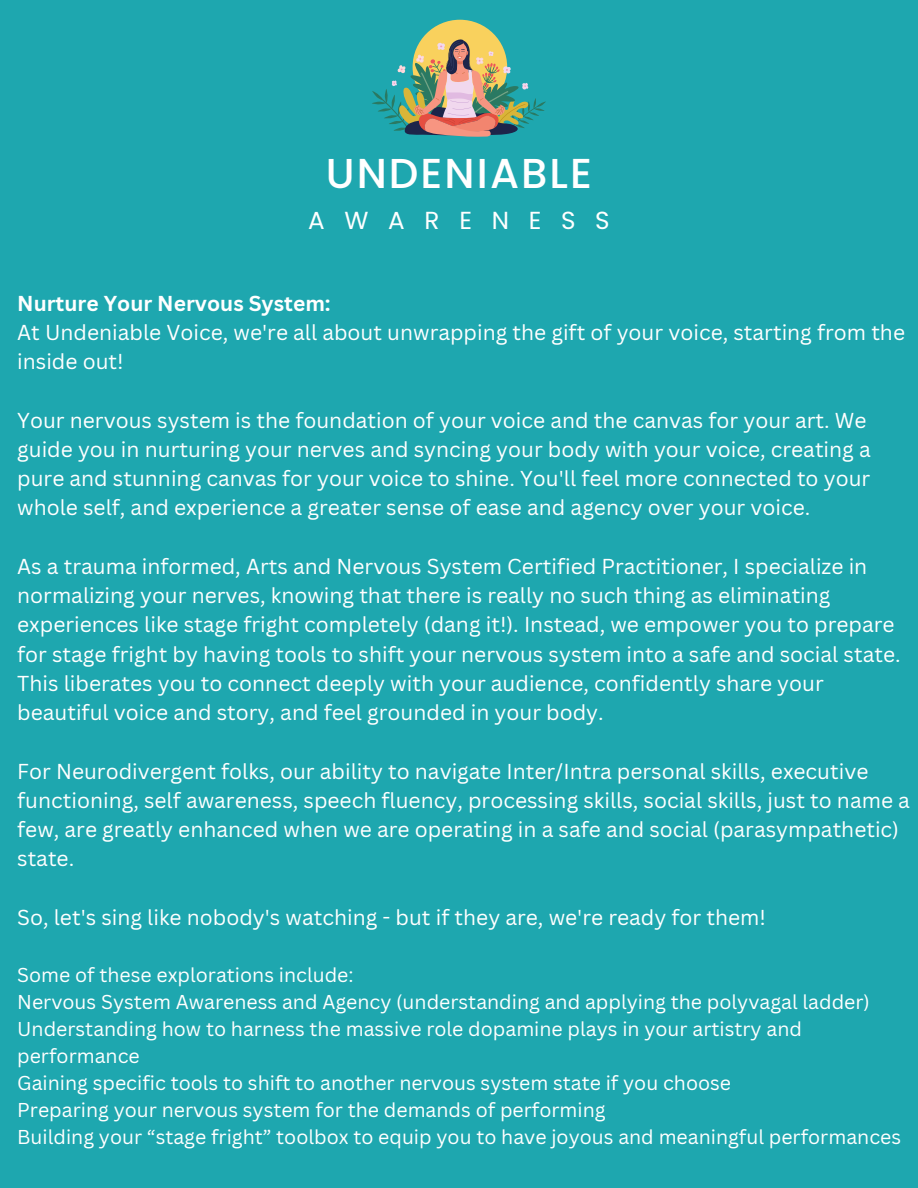
<style>
.page{position:relative;width:918px;height:1188px;background:#1ea7af}
.page>*{position:absolute;margin:0;border:0;box-sizing:border-box;transform-origin:0 0}
.t1{font:500 41.85px "Poppins";letter-spacing:.05em;color:#fff}
.t2{font:24.6px "Poppins";letter-spacing:.8em;color:#fff}
.t3{font:21px/29.2px "Canva Sans";color:#fff}
.t4{font:700 21px "Canva Sans";color:#fff}
.t5{font:19.5px/27px "Canva Sans";color:#fff}
</style>
<div class="page">
<div style="left:413px;top:20px;width:94px;height:94px;background:#f9d15d;border-radius:50%"></div>
<svg style="left:372px;top:38px;width:174px;height:99px"></svg>
<p class="t1" style="left:326px;top:144px;width:268px">UNDENIABLE</p>
<p class="t2" style="left:308px;top:203px;width:303px">AWARENESS</p>
<p class="t4" style="left:17px;top:288px;width:315px">Nurture Your Nervous System:</p>
<h1 class="t3" style="left:17px;top:317px;width:889px">At Undeniable Voice, we're all about unwrapping the gift of your voice, starting from the inside out!</h1>
<h2 class="t3" style="left:17px;top:405px;width:855px">Your nervous system is the foundation of your voice and the canvas for your art. We guide you in nurturing your nerves and syncing your body with your voice, creating a pure and stunning canvas for your voice to shine. You'll feel more connected to your whole self, and experience a greater sense of ease and agency over your voice.</h2>
<p class="t3" style="left:17px;top:551px;width:885px">As a trauma informed, Arts and Nervous System Certified Practitioner, I specialize in normalizing your nerves, knowing that there is really no such thing as eliminating experiences like stage fright completely (dang it!). Instead, we empower you to prepare for stage fright by having tools to shift your nervous system into a safe and social state.<br>This liberates you to connect deeply with your audience, confidently share your beautiful voice and story, and feel grounded in your body.</p>
<p class="t3" style="left:17px;top:756px;width:894px">For Neurodivergent folks, our ability to navigate Inter/Intra personal skills, executive functioning, self awareness, speech fluency, processing skills, social skills, just to name a few, are greatly enhanced when we are operating in a safe and social (parasympathetic) state.</p>
<p class="t3" style="left:17px;top:902px;width:750px">So, let's sing like nobody's watching - but if they are, we're ready for them!</p>
<p class="t5" style="left:17px;top:961px;width:338px">Some of these explorations include:</p>
<p class="t5" style="left:17px;top:988px;width:854px">Nervous System Awareness and Agency (understanding and applying the polyvagal ladder)</p>
<p class="t5" style="left:17px;top:1015px;width:786px">Understanding how to harness the massive role dopamine plays in your artistry and performance</p>
<p class="t5" style="left:17px;top:1069px;width:715px">Gaining specific tools to shift to another nervous system state if you choose</p>
<p class="t5" style="left:17px;top:1096px;width:590px">Preparing your nervous system for the demands of performing</p>
<p class="t5" style="left:17px;top:1123px;width:885px">Building your “stage fright” toolbox to equip you to have joyous and meaningful performances</p>
</div>
